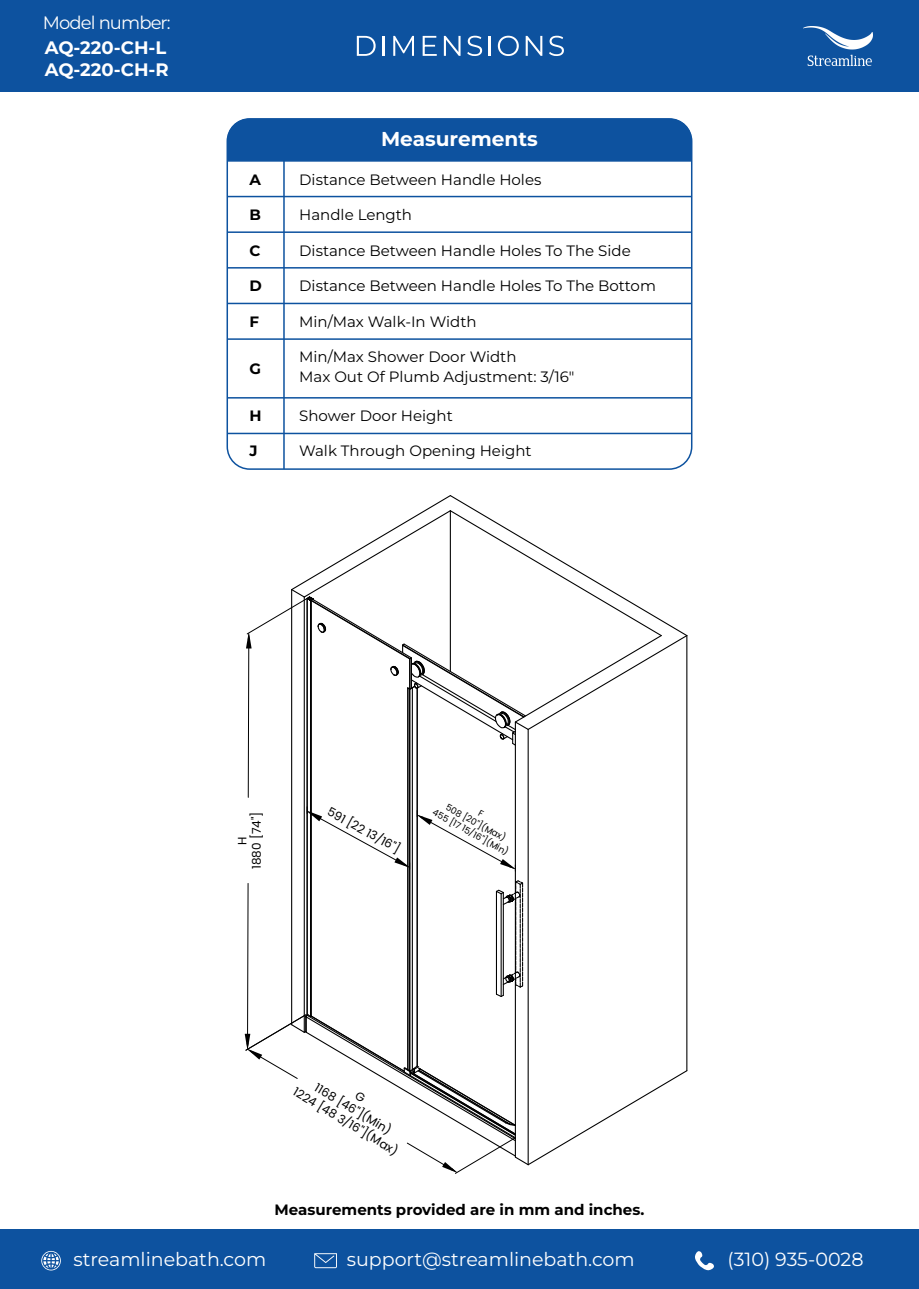
<style>
.page{position:relative;width:919px;height:1289px;background:#fff}
.page>*{position:absolute;margin:0;border:0;box-sizing:border-box;transform-origin:0 0}
.t1{font:100 20.1px "Montserrat";color:#fff}
.t2{font:19.05px "Montserrat";color:#fff}
.t3{font:100 18px/21.6px "Montserrat";color:#fff}
.t4{font:18px "Montserrat";letter-spacing:-.05em;color:#fff}
.t5{font:15px/19.5px "Montserrat";color:#000}
.t6{font:100 15px "Montserrat";color:#000}
.t7{font:12px/14.4px "Poppins";color:#000;text-align:center}
.t8{font:9px/10.8px "Poppins";color:#000;text-align:center}
</style>
<div class="page">
<div style="left:0;top:0;width:918px;height:92px;background:#0d529f"></div>
<div style="left:0;top:1229px;width:918px;height:59px;background:#0d529f"></div>
<svg style="left:695px;top:1251px;width:19px;height:20px"></svg>
<svg style="left:314px;top:1253px;width:23px;height:15px"></svg>
<svg style="left:41px;top:1250px;width:20px;height:20px"></svg>
<svg style="left:357px;top:36px;width:18px;height:20px"></svg>
<hr style="left:382px;top:36px;width:2px;height:20px;background:#fff">
<svg style="left:393px;top:36px;width:21px;height:20px"></svg>
<svg style="left:422px;top:36px;width:14px;height:20px"></svg>
<svg style="left:444px;top:36px;width:16px;height:20px"></svg>
<svg style="left:467px;top:36px;width:15px;height:20px"></svg>
<hr style="left:489px;top:36px;width:2px;height:20px;background:#fff">
<svg style="left:498px;top:36px;width:20px;height:20px"></svg>
<svg style="left:525px;top:36px;width:17px;height:20px"></svg>
<svg style="left:549px;top:36px;width:15px;height:20px"></svg>
<img style="left:803px;top:27px;width:69px;height:38px">
<div style="left:226px;top:118px;width:466px;height:352px;border:2px solid #0d529f;border-radius:22px"></div>
<div style="left:227px;top:119px;width:464px;height:41px;background:#0d529f"></div>
<hr style="left:283px;top:157px;width:2px;height:312px;background:#0d529f">
<hr style="left:227px;top:160px;width:464px;height:2px;background:#0d529f">
<hr style="left:227px;top:196px;width:464px;height:1px;background:#0d529f">
<hr style="left:227px;top:231px;width:464px;height:2px;background:#0d529f">
<hr style="left:227px;top:267px;width:464px;height:1px;background:#0d529f">
<hr style="left:227px;top:303px;width:464px;height:1px;background:#0d529f">
<hr style="left:227px;top:338px;width:464px;height:2px;background:#0d529f">
<hr style="left:227px;top:397px;width:464px;height:1px;background:#0d529f">
<hr style="left:227px;top:433px;width:464px;height:1px;background:#0d529f">
<hr style="left:514px;top:722px;width:2px;height:435px;background:#000">
<hr style="left:527px;top:729px;width:1px;height:435px;background:#000">
<hr style="left:686px;top:635px;width:1px;height:435px;background:#000">
<hr style="left:304px;top:597px;width:1px;height:435px;background:#000">
<hr style="left:291px;top:589px;width:1px;height:435px;background:#000">
<hr style="left:306px;top:598px;width:1px;height:416px;background:#000">
<hr style="left:310px;top:600px;width:1px;height:416px;background:#000">
<hr style="left:409px;top:689px;width:1px;height:382px;background:#000">
<hr style="left:412px;top:688px;width:1px;height:381px;background:#000">
<hr style="left:407px;top:688px;width:1px;height:381px;background:#000">
<hr style="left:416px;top:688px;width:1px;height:378px;background:#000">
<svg style="left:246px;top:495px;width:442px;height:303px"></svg>
<svg style="left:245px;top:879px;width:443px;height:295px"></svg>
<svg style="left:307px;top:806px;width:102px;height:63px"></svg>
<svg style="left:417px;top:810px;width:99px;height:61px"></svg>
<p class="t4" style="left:43px;top:11px;width:129px">Model number:</p>
<p class="t3" style="left:45px;top:37px;width:126px">AQ-220-CH-L<br>AQ-220-CH-R</p>
<p class="t6" style="left:249px;top:170px;width:13px">A</p>
<p class="t6" style="left:249px;top:205px;width:13px">B</p>
<p class="t6" style="left:249px;top:241px;width:12px">C</p>
<p class="t6" style="left:249px;top:276px;width:14px">D</p>
<p class="t6" style="left:249px;top:311px;width:11px">F</p>
<p class="t6" style="left:249px;top:358px;width:13px">G</p>
<p class="t6" style="left:249px;top:405px;width:14px">H</p>
<p class="t6" style="left:249px;top:441px;width:10px">J</p>
<h1 class="t1" style="left:381px;top:125px;width:158px">Measurements</h1>
<p class="t5" style="left:299px;top:169px;width:243px">Distance Between Handle Holes</p>
<p class="t5" style="left:299px;top:205px;width:114px">Handle Length</p>
<p class="t5" style="left:299px;top:240px;width:333px">Distance Between Handle Holes To The Side</p>
<p class="t5" style="left:299px;top:276px;width:358px">Distance Between Handle Holes To The Bottom</p>
<p class="t5" style="left:299px;top:311px;width:179px">Min/Max Walk-In Width</p>
<p class="t5" style="left:299px;top:347px;width:277px">Min/Max Shower Door Width<br>Max Out Of Plumb Adjustment: 3/16"</p>
<p class="t5" style="left:299px;top:405px;width:155px">Shower Door Height</p>
<p class="t5" style="left:299px;top:441px;width:234px">Walk Through Opening Height</p>
<p class="t7" style="left:235px;top:869px;width:59px;rotate:-90deg">H<br>1880 [74"]</p>
<p class="t7" style="left:332px;top:804px;width:82px;rotate:29deg">591 [22 13/16"]</p>
<p class="t8" style="left:446px;top:787px;width:87px;rotate:29deg">F<br>508 [20"](Max)<br>455 [17 15/16"](Min)</p>
<p class="t7" style="left:313px;top:1059px;width:121px;rotate:31deg">G<br>1168 [46"](Min)<br>1224 [48 3/16"](Max)</p>
<p class="t6" style="left:274px;top:1199px;width:371px">Measurements provided are in mm and inches.</p>
<p class="t2" style="left:74px;top:1246px;width:194px">streamlinebath.com</p>
<p class="t2" style="left:347px;top:1246px;width:289px">support@streamlinebath.com</p>
<p class="t2" style="left:727px;top:1246px;width:137px">(310) 935-0028</p>
</div>
